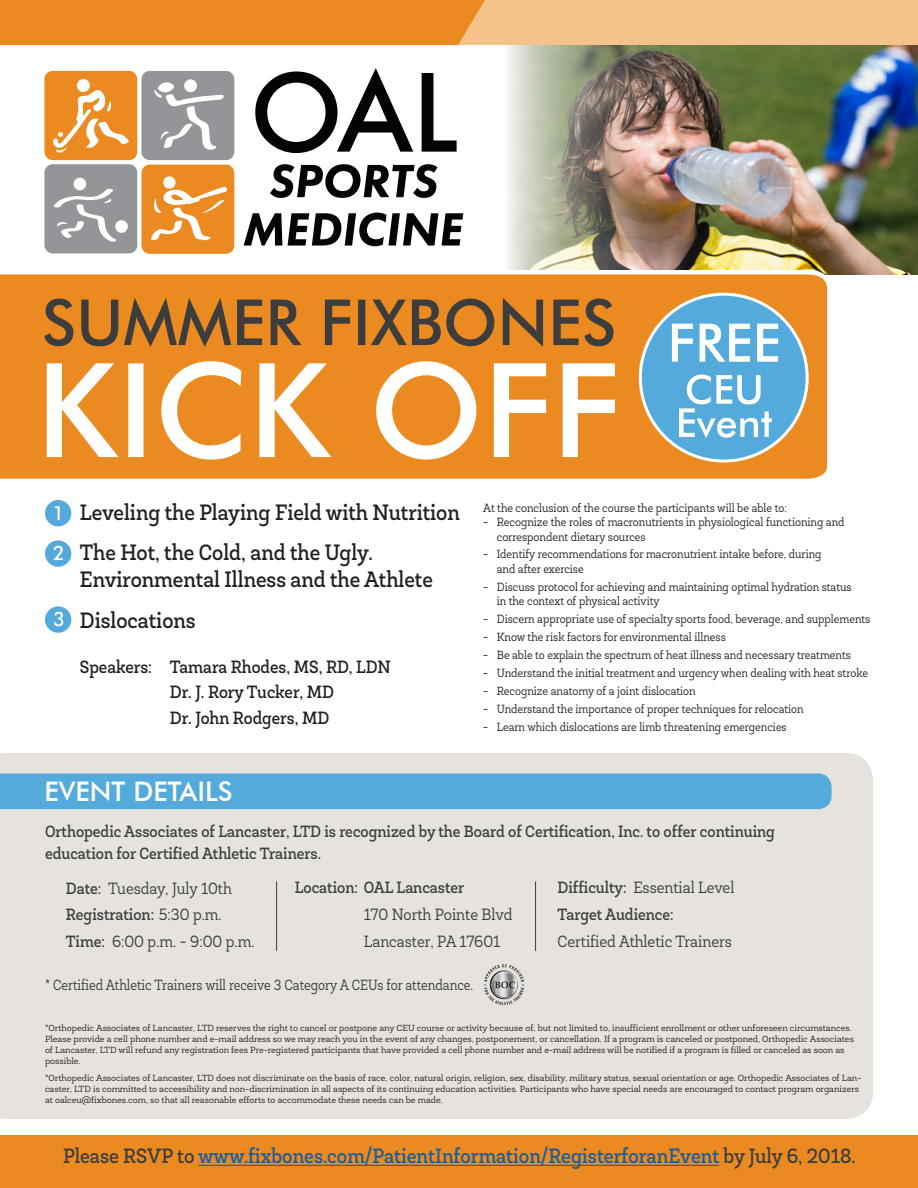
<style>
.page{position:relative;width:918px;height:1188px;background:#fff}
.page>*{position:absolute;margin:0;border:0;box-sizing:border-box;transform-origin:0 0}
.t1{font:500 27px "Futura BT";color:#fff}
.t2{font:500 22.5px/27px "Newslab";color:#231f20;scale:.9 1}
.t3{font:500 21px "Newslab";color:#175d9e;scale:.9 1}
.t4{font:500 18px/25.5px "Newslab";color:#231f20;scale:.9 1}
.t5{font:16.5px/27px "Newslab";color:#3d3d3d;scale:.9 1}
.t6{font:500 16.5px/22.5px "Newslab";color:#3d3d3d;scale:.9 1}
.t7{font:15px "Newslab";color:#3d3d3d;scale:.85 1}
.t8{font:12px/14.4px "Newslab";color:#231f20;scale:.9 1}
.t9{font:9px/10.8px "Newslab";color:#231f20}
.s1{font-weight:500}
.s2{font-weight:400}
.s3{color:#3d3d3d}
</style>
<div class="page">
<img style="left:508px;top:45px;width:410px;height:229px">
<div style="left:0;top:753px;width:873px;height:366px;background:#e6e3de"></div>
<svg style="left:0;top:268px;width:834px;height:211px;background:#ed963a"></svg>
<div style="left:44px;top:71px;width:93px;height:89px;background:#ec8a22;border-radius:8px"></div>
<div style="left:141px;top:71px;width:93px;height:89px;background:#939598;border-radius:8px"></div>
<div style="left:141px;top:165px;width:93px;height:89px;background:#ec8a22;border-radius:8px"></div>
<div style="left:44px;top:164px;width:93px;height:89px;background:#939598;border-radius:8px"></div>
<div style="left:77px;top:79px;width:13px;height:13px;background:#fff;border-radius:50%"></div>
<svg style="left:53px;top:89px;width:76px;height:64px"></svg>
<svg style="left:184px;top:79px;width:13px;height:13px"></svg>
<svg style="left:154px;top:82px;width:70px;height:68px"></svg>
<div style="left:163px;top:176px;width:13px;height:13px;background:#fff;border-radius:50%"></div>
<svg style="left:151px;top:187px;width:76px;height:54px"></svg>
<div style="left:74px;top:178px;width:12px;height:12px;background:#fff;border-radius:50%"></div>
<div style="left:115px;top:220px;width:13px;height:13px;background:#fff;border-radius:50%"></div>
<svg style="left:54px;top:189px;width:63px;height:53px"></svg>
<svg style="left:270px;top:164px;width:168px;height:34px"></svg>
<svg style="left:244px;top:213px;width:38px;height:33px"></svg>
<svg style="left:288px;top:213px;width:175px;height:33px"></svg>
<svg style="left:255px;top:68px;width:158px;height:85px"></svg>
<svg style="left:422px;top:73px;width:35px;height:79px"></svg>
<svg style="left:47px;top:361px;width:568px;height:99px;fill:#ec8a22"></svg>
<div style="left:0;top:1135px;width:918px;height:53px;background:#ec8a22"></div>
<svg style="left:0;top:0;width:918px;height:45px;background:#f0a555"></svg>
<svg style="left:44px;top:298px;width:570px;height:49px;background:#ac6e2b"></svg>
<div style="left:640px;top:294px;width:167px;height:167px;background:#55aadc;border-radius:50%"></div>
<svg style="left:672px;top:324px;width:106px;height:38px"></svg>
<svg style="left:679px;top:374px;width:93px;height:64px"></svg>
<div style="left:45px;top:500px;width:26px;height:26px;background:#55aadc;border-radius:50%"></div>
<div style="left:45px;top:540px;width:26px;height:27px;background:#55aadc;border-radius:50%"></div>
<div style="left:45px;top:606px;width:26px;height:27px;background:#55aadc;border-radius:50%"></div>
<svg style="left:55px;top:506px;width:5px;height:14px"></svg>
<svg style="left:53px;top:546px;width:10px;height:14px"></svg>
<svg style="left:54px;top:612px;width:9px;height:14px"></svg>
<img style="left:485px;top:965px;width:39px;height:39px">
<hr style="left:198px;top:1165px;width:521px;height:1px;background:#175d9e">
<hr style="left:276px;top:881px;width:1px;height:70px;background:#3d3d3d">
<hr style="left:535px;top:881px;width:1px;height:70px;background:#3d3d3d">
<div style="left:0;top:774px;width:832px;height:35px;background:#55aadc"></div>
<p class="t2" style="left:80px;top:499px;width:424px">Leveling the Playing Field with Nutrition</p>
<p class="t2" style="left:80px;top:539px;width:394px">The Hot, the Cold, and the Ugly.<br>Environmental Illness and the Athlete</p>
<p class="t2" style="left:80px;top:607px;width:130px">Dislocations</p>
<p class="t4" style="left:170px;top:654px;width:247px;text-indent:-90px">Speakers: Tamara Rhodes, MS, RD, LDN<br>Dr. J. Rory Tucker, MD</p>
<p class="t4" style="left:170px;top:705px;width:179px">Dr. John Rodgers, MD</p>
<p class="t1" style="left:44px;top:775px;width:190px">EVENT DETAILS</p>
<p class="t8" style="left:483px;top:501px;width:339px">At the conclusion of the course the participants will be able to:</p>
<p class="t8" style="left:497px;top:515px;width:388px;text-indent:-14px">- Recognize the roles of macronutrients in physiological functioning and correspondent dietary sources</p>
<p class="t8" style="left:497px;top:547px;width:362px;text-indent:-14px">- Identify recommendations for macronutrient intake before, during and after exercise</p>
<p class="t8" style="left:497px;top:580px;width:396px;text-indent:-14px">- Discuss protocol for achieving and maintaining optimal hydration status in the context of physical activity</p>
<p class="t8" style="left:483px;top:612px;width:432px">- Discern appropriate use of specialty sports food, beverage, and supplements</p>
<p class="t8" style="left:483px;top:630px;width:271px">- Know the risk factors for environmental illness</p>
<p class="t8" style="left:483px;top:648px;width:410px">- Be able to explain the spectrum of heat illness and necessary treatments</p>
<p class="t8" style="left:483px;top:666px;width:429px">- Understand the initial treatment and urgency when dealing with heat stroke</p>
<p class="t8" style="left:483px;top:684px;width:238px">- Recognize anatomy of a joint dislocation</p>
<p class="t8" style="left:483px;top:701px;width:358px">- Understand the importance of proper techniques for relocation</p>
<p class="t8" style="left:483px;top:719px;width:339px">- Learn which dislocations are limb threatening emergencies</p>
<p class="t6" style="left:45px;top:820px;width:813px">Orthopedic Associates of Lancaster, LTD is recognized by the Board of Certification, Inc. to offer continuing education for Certified Athletic Trainers.</p>
<p class="t5" style="left:66px;top:875px;width:186px"><span class="s1">Date:</span> Tuesday, July 10th</p>
<p class="t6" style="left:66px;top:903px;width:175px">Registration: <span class="s2">5:30 p.m.</span></p>
<p class="t5" style="left:66px;top:928px;width:211px"><span class="s1">Time:</span> 6:00 p.m. - 9:00 p.m.</p>
<p class="t5" style="left:364px;top:874px;width:167px;text-indent:-69px"><span class="s1">Location: OAL Lancaster<br></span>170 North Pointe Blvd<br>Lancaster, PA 17601</p>
<p class="t7" style="left:45px;top:976px;width:505px">* Certified Athletic Trainers will receive 3 Category A CEUs for attendance.</p>
<p class="t5" style="left:558px;top:874px;width:198px"><span class="s1">Difficulty:</span> Essential Level</p>
<p class="t5" style="left:558px;top:901px;width:195px"><span class="s1">Target Audience:<br></span>Certified Athletic Trainers</p>
<p class="t9" style="left:45px;top:1023px;width:810px">*Orthopedic Associates of Lancaster, LTD reserves the right to cancel or postpone any CEU course or activity because of, but not limited to, insufficient enrollment or other unforeseen circumstances.<br>Please provide a cell phone number and e-mail address so we may reach you in the event of any changes, postponement, or cancellation. If a program is canceled or postponed, Orthopedic Associates of Lancaster, LTD will refund any registration fees Pre-registered participants that have provided a cell phone number and e-mail address will be notified if a program is filled or canceled as soon as possible.</p>
<p class="t9" style="left:45px;top:1073px;width:818px">*Orthopedic Associates of Lancaster, LTD does not discriminate on the basis of race, color, natural origin, religion, sex, disability, military status, sexual orientation or age. Orthopedic Associates of Lan&shy;caster, LTD is committed to accessibility and non-discrimination in all aspects of its continuing education activities. Participants who have special needs are encouraged to contact program organizers at oalceu@fixbones.com, so that all reasonable efforts to accommodate these needs can be made.</p>
<p class="t3" style="left:63px;top:1143px;width:882px"><span class="s3">Please RSVP to</span> www.fixbones.com/PatientInformation/RegisterforanEvent <span class="s3">by July 6, 2018.</span></p>
</div>
